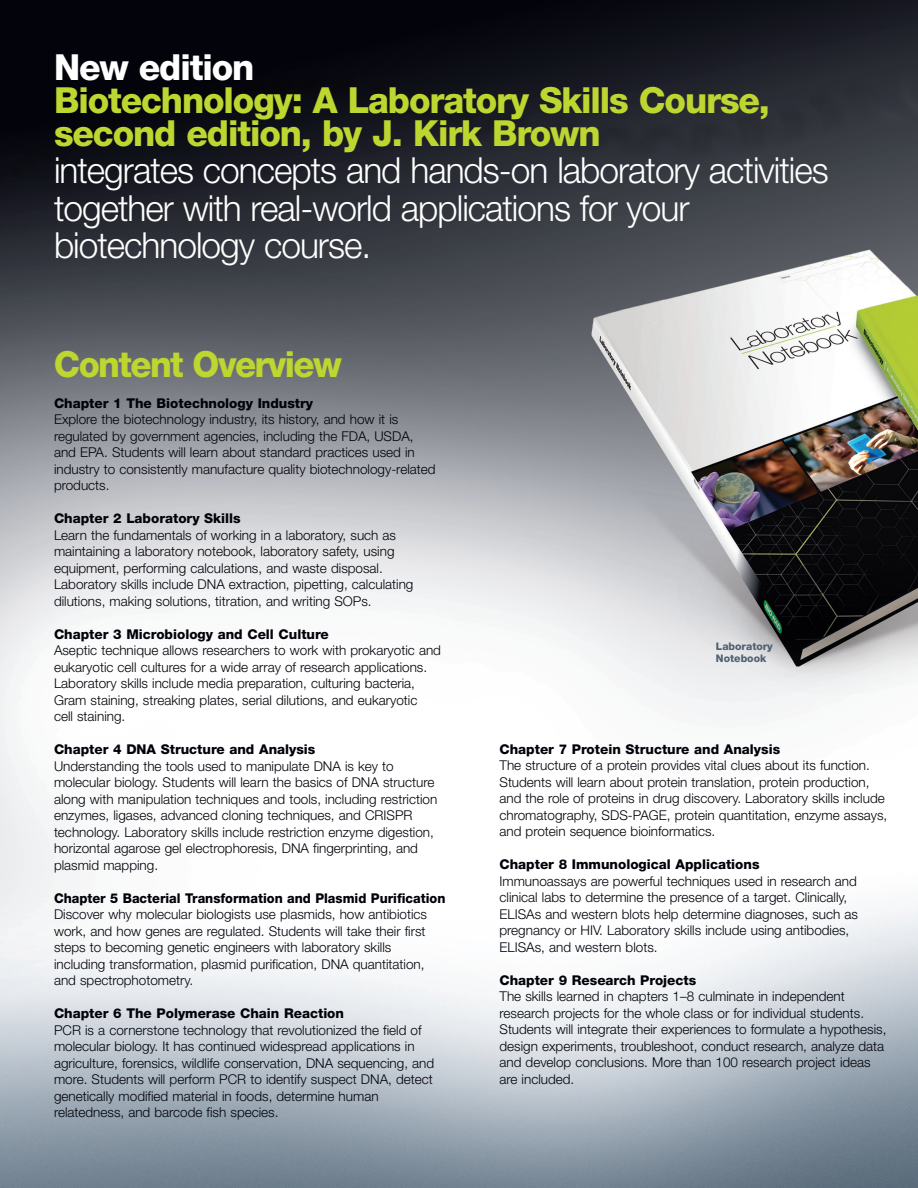
<style>
.page{position:relative;width:918px;height:1188px;background:#fff}
.page>*{position:absolute;margin:0;border:0;box-sizing:border-box;transform-origin:0 0}
.t1{font:300 36px/37.5px "Helvetica Neue";letter-spacing:-.03em;color:#fff}
.t2{font:800 36px/33px "Helvetica Neue";letter-spacing:-.03em;color:#bed630}
.t3{font:800 36px "Helvetica Neue";letter-spacing:-.03em;color:#bed630;scale:.96 1}
.t4{font:800 36px "Helvetica Neue";letter-spacing:-.03em;color:#fff}
.t5{font:300 13.5px/16.5px "Helvetica Neue";color:#010209}
.t6{font:800 13.5px "Helvetica Neue";color:#010209}
.t7{font:800 13.5px "Helvetica Neue";color:#010209;scale:.95 1}
.t8{font:800 10.5px/12px "Helvetica Neue";color:#4f6172}
</style>
<div class="page">
<img style="left:0;top:0;width:918px;height:1188px">
<h1 class="t4" style="left:54px;top:54px;width:202px">New edition</h1>
<h1 class="t2" style="left:54px;top:86px;width:718px">Biotechnology: A Laboratory Skills Course, second edition, by J. Kirk Brown</h1>
<h1 class="t1" style="left:54px;top:155px;width:776px">integrates concepts and hands-on laboratory activities together with real-world applications for your biotechnology course.</h1>
<h1 class="t3" style="left:54px;top:351px;width:301px">Content Overview</h1>
<p class="t6" style="left:54px;top:398px;width:261px">Chapter 1 The Biotechnology Industry</p>
<p class="t5" style="left:54px;top:413px;width:383px">Explore the biotechnology industry, its history, and how it is regulated by government agencies, including the FDA, USDA, and EPA. Students will learn about standard practices used in industry to consistently manufacture quality biotechnology-related products.</p>
<p class="t6" style="left:54px;top:514px;width:188px">Chapter 2 Laboratory Skills</p>
<p class="t5" style="left:54px;top:528px;width:361px">Learn the fundamentals of working in a laboratory, such as maintaining a laboratory notebook, laboratory safety, using equipment, performing calculations, and waste disposal.<br>Laboratory skills include DNA extraction, pipetting, calculating dilutions, making solutions, titration, and writing SOPs.</p>
<p class="t6" style="left:54px;top:629px;width:276px">Chapter 3 Microbiology and Cell Culture</p>
<p class="t5" style="left:54px;top:644px;width:389px">Aseptic technique allows researchers to work with prokaryotic and eukaryotic cell cultures for a wide array of research applications.<br>Laboratory skills include media preparation, culturing bacteria, Gram staining, streaking plates, serial dilutions, and eukaryotic<br>cell staining.</p>
<p class="t6" style="left:54px;top:745px;width:263px">Chapter 4 DNA Structure and Analysis</p>
<p class="t5" style="left:54px;top:759px;width:385px">Understanding the tools used to manipulate DNA is key to molecular biology. Students will learn the basics of DNA structure along with manipulation techniques and tools, including restriction enzymes, ligases, advanced cloning techniques, and CRISPR technology. Laboratory skills include restriction enzyme digestion, horizontal agarose gel electrophoresis, DNA fingerprinting, and plasmid mapping.</p>
<p class="t7" style="left:54px;top:893px;width:414px">Chapter 5 Bacterial Transformation and Plasmid Purification</p>
<p class="t5" style="left:54px;top:908px;width:375px">Discover why molecular biologists use plasmids, how antibiotics work, and how genes are regulated. Students will take their first steps to becoming genetic engineers with laboratory skills including transformation, plasmid purification, DNA quantitation, and spectrophotometry.</p>
<p class="t6" style="left:54px;top:1009px;width:292px">Chapter 6 The Polymerase Chain Reaction</p>
<p class="t5" style="left:54px;top:1023px;width:382px">PCR is a cornerstone technology that revolutionized the field of molecular biology. It has continued widespread applications in agriculture, forensics, wildlife conservation, DNA sequencing, and more. Students will perform PCR to identify suspect DNA, detect genetically modified material in foods, determine human relatedness, and barcode fish species.</p>
<p class="t8" style="left:716px;top:641px;width:58px">Laboratory<br>Notebook</p>
<p class="t6" style="left:499px;top:744px;width:282px">Chapter 7 Protein Structure and Analysis</p>
<p class="t5" style="left:499px;top:758px;width:389px">The structure of a protein provides vital clues about its function.<br>Students will learn about protein translation, protein production, and the role of proteins in drug discovery. Laboratory skills include chromatography, SDS-PAGE, protein quantitation, enzyme assays, and protein sequence bioinformatics.</p>
<p class="t6" style="left:499px;top:859px;width:262px">Chapter 8 Immunological Applications</p>
<p class="t5" style="left:499px;top:874px;width:360px">Immunoassays are powerful techniques used in research and clinical labs to determine the presence of a target. Clinically, ELISAs and western blots help determine diagnoses, such as pregnancy or HIV. Laboratory skills include using antibodies, ELISAs, and western blots.</p>
<p class="t6" style="left:499px;top:975px;width:198px">Chapter 9 Research Projects</p>
<p class="t5" style="left:499px;top:989px;width:388px">The skills learned in chapters 1–8 culminate in independent research projects for the whole class or for individual students.<br>Students will integrate their experiences to formulate a hypothesis, design experiments, troubleshoot, conduct research, analyze data and develop conclusions. More than 100 research project ideas are included.</p>
</div>
